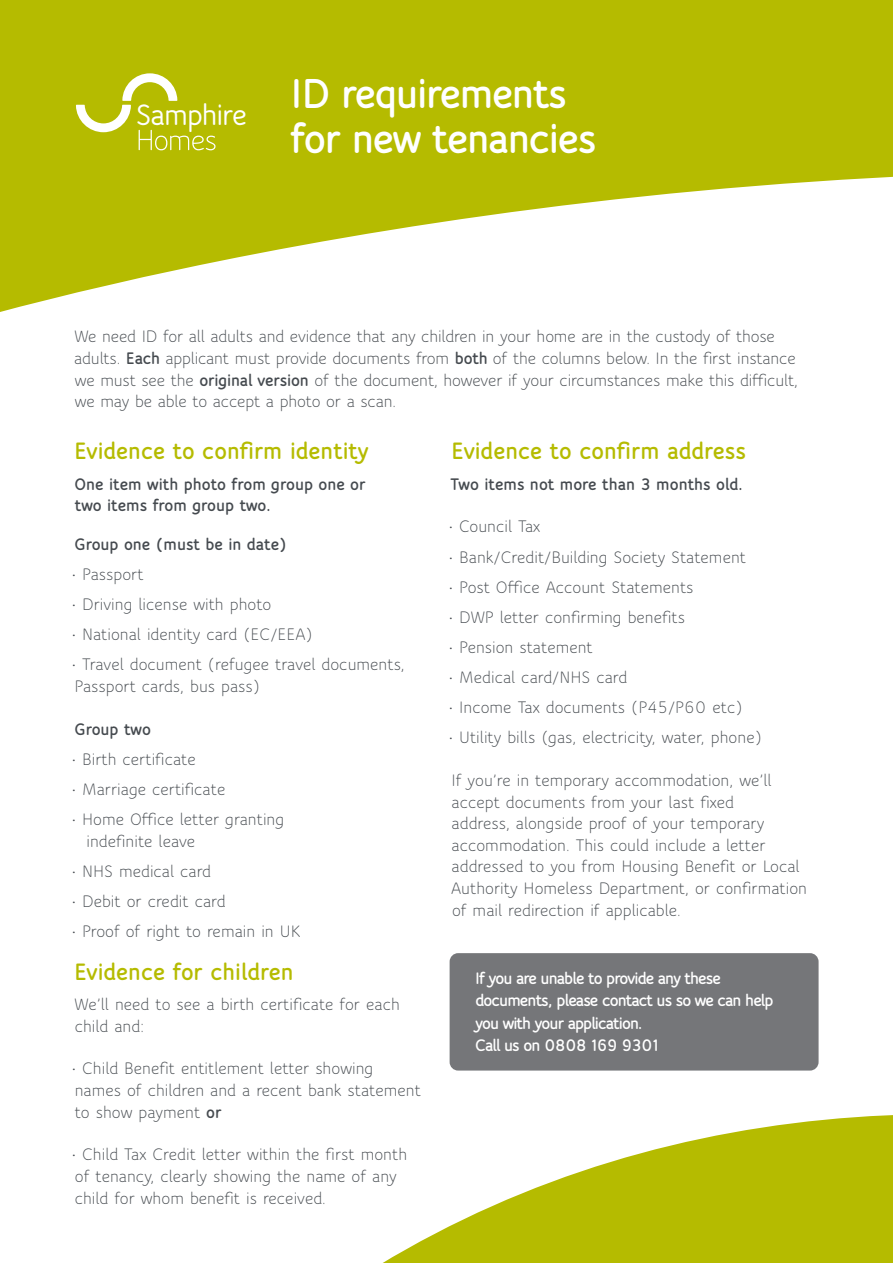
<style>
.page{position:relative;width:893px;height:1263px;background:#fff}
.page>*{position:absolute;margin:0;border:0;box-sizing:border-box;transform-origin:0 0}
.t1{font:800 45px/45px "Speak OT";letter-spacing:-.03em;color:#fff}
.t2{font:700 31.8px "Speak";letter-spacing:-.035em;color:#fff}
.t3{font:800 25.5px "Speak Pro";color:#b5bb00}
.t4{font:18px/21.6px "Speak Pro";color:#454a4f}
.t5{font:800 18px/21.6px "Speak Pro";color:#454a4f}
.t6{font:800 18px/22.5px "Speak OT";letter-spacing:-.05em;color:#fff}
.s1{font-weight:800}
</style>
<div class="page">
<svg style="left:383px;top:953px;width:510px;height:310px"></svg>
<svg style="left:0;top:0;width:893px;height:312px;fill:#b5bb00"></svg>
<div style="left:450px;top:953px;width:369px;height:117px;background:#757679;border-radius:9px"></div>
<svg style="left:76px;top:73px;width:140px;height:77px;background:#bfc424"></svg>
<p class="t2" style="left:136px;top:97px;width:113px">Samphire</p>
<p class="t1" style="left:291px;top:70px;width:307px">ID requirements for new tenancies</p>
<p class="t4" style="left:74px;top:325px;width:725px">We need ID for all adults and evidence that any children in your home are in the custody of those adults. <span class="s1">Each</span> applicant must provide documents from <span class="s1">both</span> of the columns below. In the first instance we must see the <span class="s1">original version</span> of the document, however if your circumstances make this difficult, we may be able to accept a photo or a scan.</p>
<p class="t3" style="left:74px;top:436px;width:296px">Evidence to confirm identity</p>
<p class="t5" style="left:74px;top:473px;width:293px">One item with photo from group one or two items from group two.</p>
<p class="t5" style="left:74px;top:533px;width:214px">Group one (must be in date)</p>
<p class="t4" style="left:72px;top:563px;width:73px">• Passport</p>
<p class="t4" style="left:72px;top:593px;width:201px">• Driving license with photo</p>
<p class="t4" style="left:72px;top:623px;width:243px">• National identity card (EC/EEA)</p>
<p class="t4" style="left:72px;top:654px;width:335px">• Travel document (refugee travel documents,<br>Passport cards, bus pass)</p>
<p class="t5" style="left:74px;top:718px;width:78px">Group two</p>
<p class="t4" style="left:72px;top:748px;width:126px">• Birth certificate</p>
<p class="t4" style="left:72px;top:778px;width:155px">• Marriage certificate</p>
<p class="t4" style="left:86px;top:808px;width:199px;text-indent:-15px">• Home Office letter granting indefinite leave</p>
<p class="t4" style="left:72px;top:860px;width:141px">• NHS medical card</p>
<p class="t4" style="left:72px;top:890px;width:155px">• Debit or credit card</p>
<p class="t4" style="left:72px;top:920px;width:231px">• Proof of right to remain in UK</p>
<p class="t3" style="left:74px;top:956px;width:221px">Evidence for children</p>
<p class="t4" style="left:75px;top:993px;width:327px">We’ll need to see a birth certificate for each child and:</p>
<p class="t4" style="left:72px;top:1058px;width:351px">• Child Benefit entitlement letter showing names of children and a recent bank statement to show payment <span class="s1">or</span></p>
<p class="t4" style="left:72px;top:1144px;width:337px">• Child Tax Credit letter within the first month of tenancy, clearly showing the name of any child for whom benefit is received.</p>
<p class="t3" style="left:451px;top:436px;width:296px">Evidence to confirm address</p>
<p class="t5" style="left:450px;top:473px;width:294px">Two items not more than 3 months old.</p>
<p class="t4" style="left:449px;top:516px;width:93px">• Council Tax</p>
<p class="t4" style="left:449px;top:546px;width:299px">• Bank/Credit/Building Society Statement</p>
<p class="t4" style="left:449px;top:576px;width:246px">• Post Office Account Statements</p>
<p class="t4" style="left:449px;top:606px;width:238px">• DWP letter confirming benefits</p>
<p class="t4" style="left:449px;top:636px;width:145px">• Pension statement</p>
<p class="t4" style="left:449px;top:666px;width:180px">• Medical card/NHS card</p>
<p class="t4" style="left:449px;top:696px;width:295px">• Income Tax documents (P45/P60 etc)</p>
<p class="t4" style="left:449px;top:727px;width:314px">• Utility bills (gas, electricity, water, phone)</p>
<p class="t4" style="left:451px;top:769px;width:358px">If you’re in temporary accommodation, we’ll accept documents from your last fixed<br>address, alongside proof of your temporary accommodation. This could include a letter addressed to you from Housing Benefit or Local Authority Homeless Department, or confirmation of mail redirection if applicable.</p>
<p class="t6" style="left:475px;top:967px;width:300px">If you are unable to provide any these documents, please contact us so we can help you with your application.</p>
<p class="t6" style="left:475px;top:1034px;width:186px">Call us on 0808 169 9301</p>
</div>
